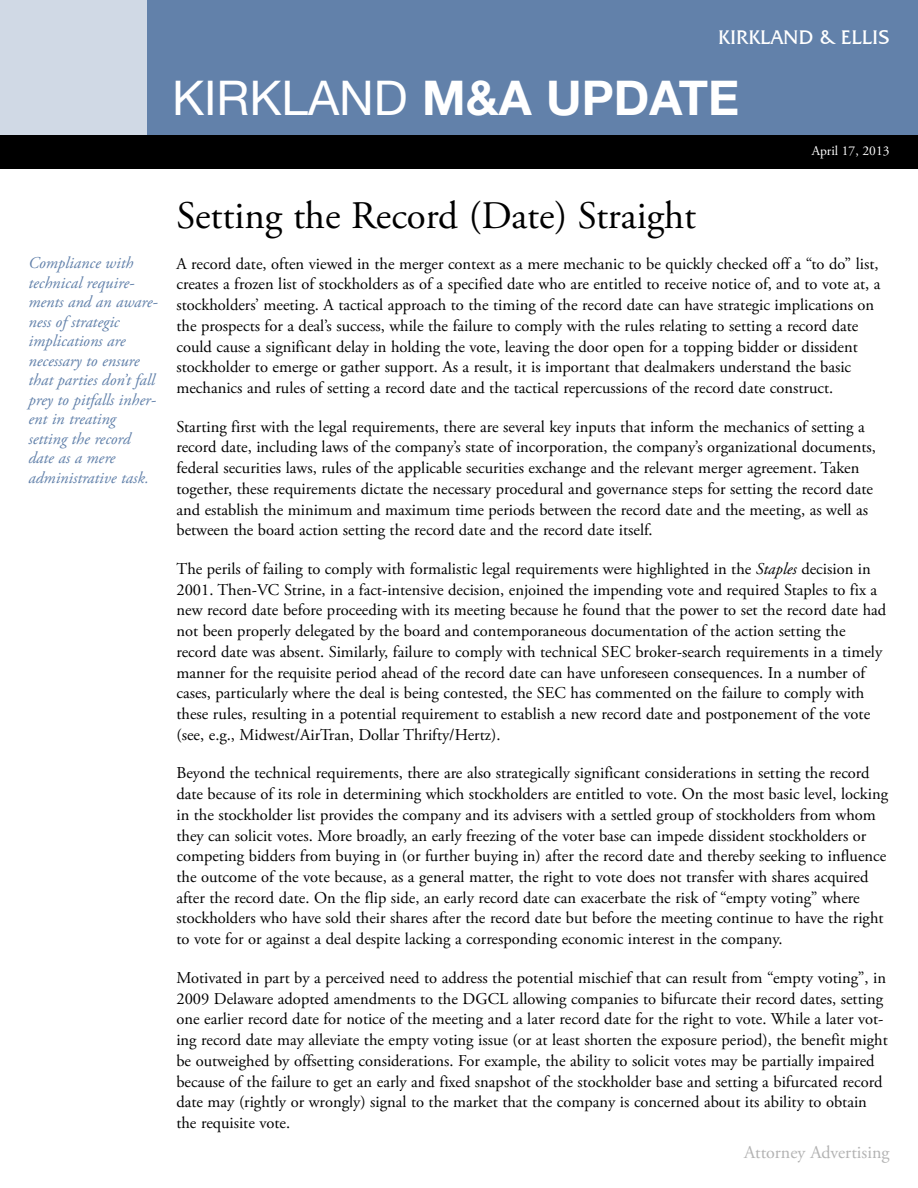
<style>
.page{position:relative;width:918px;height:1188px;background:#fff}
.page>*{position:absolute;margin:0;border:0;box-sizing:border-box;transform-origin:0 0}
.t1{font:700 48px "Helvetica Neue LT Std";color:#fff}
.t2{font:39px "Adobe Garamond Pro";color:#000}
.t3{font:20.25px "Friz Quadrata IT Cby BT";color:#fff}
.t4{font:18px "Adobe Garamond Pro";color:#b3b3b3}
.t5{font:16.5px/20.7px "Adobe Garamond Pro";color:#000}
.t6{font:italic 16.5px/19.5px "Adobe Garamond Pro";color:#6281aa}
.t7{font:13.5px "Adobe Garamond Pro";color:#fff}
.s1{font-weight:400}
.s2{font-style:italic}
</style>
<div class="page">
<div style="left:119px;top:0;width:799px;height:135px;background:#6281aa"></div>
<div style="left:0;top:0;width:146px;height:135px;background:#d0d9e5"></div>
<div style="left:0;top:135px;width:918px;height:34px;background:#000"></div>
<p class="t6" style="left:28px;top:255px;width:130px">Compliance with technical require&shy;ments and an aware&shy;ness of strategic implications are necessary to ensure that parties don’t fall prey to pitfalls inher&shy;ent in treating setting the record date as a mere administrative task.</p>
<p class="t3" style="left:718px;top:25px;width:173px">KIRKLAND &amp; ELLIS</p>
<h1 class="t1" style="left:172px;top:81px;width:569px"><span class="s1">KIRKLAND</span> M&amp;A UPDATE</h1>
<h2 class="t2" style="left:176px;top:200px;width:521px">Setting the Record (Date) Straight</h2>
<p class="t7" style="left:812px;top:145px;width:79px">April 17, 2013</p>
<p class="t5" style="left:176px;top:254px;width:705px">A record date, often viewed in the merger context as a mere mechanic to be quickly checked off a “to do” list, creates a frozen list of stockholders as of a specified date who are entitled to receive notice of, and to vote at, a stockholders’ meeting. A tactical approach to the timing of the record date can have strategic implications on the prospects for a deal’s success, while the failure to comply with the rules relating to setting a record date could cause a significant delay in holding the vote, leaving the door open for a topping bidder or dissident stockholder to emerge or gather support. As a result, it is important that dealmakers understand the basic mechanics and rules of setting a record date and the tactical repercussions of the record date construct.</p>
<p class="t5" style="left:176px;top:418px;width:701px">Starting first with the legal requirements, there are several key inputs that inform the mechanics of setting a record date, including laws of the company’s state of incorporation, the company’s organizational documents, federal securities laws, rules of the applicable securities exchange and the relevant merger agreement. Taken together, these requirements dictate the necessary procedural and governance steps for setting the record date and establish the minimum and maximum time periods between the record date and the meeting, as well as between the board action setting the record date and the record date itself.</p>
<p class="t5" style="left:176px;top:560px;width:711px">The perils of failing to comply with formalistic legal requirements were highlighted in the <span class="s2">Staples</span> decision in 2001. Then-VC Strine, in a fact-intensive decision, enjoined the impending vote and required Staples to fix a new record date before proceeding with its meeting because he found that the power to set the record date had not been properly delegated by the board and contemporaneous documentation of the action setting the record date was absent. Similarly, failure to comply with technical SEC broker-search requirements in a timely manner for the requisite period ahead of the record date can have unforeseen consequences. In a number of cases, particularly where the deal is being contested, the SEC has commented on the failure to comply with these rules, resulting in a potential requirement to establish a new record date and postponement of the vote (see, e.g., Midwest/AirTran, Dollar Thrifty/Hertz).</p>
<p class="t5" style="left:176px;top:764px;width:713px">Beyond the technical requirements, there are also strategically significant considerations in setting the record date because of its role in determining which stockholders are entitled to vote. On the most basic level, locking in the stockholder list provides the company and its advisers with a settled group of stockholders from whom they can solicit votes. More broadly, an early freezing of the voter base can impede dissident stockholders or competing bidders from buying in (or further buying in) after the record date and thereby seeking to influence the outcome of the vote because, as a general matter, the right to vote does not transfer with shares acquired after the record date. On the flip side, an early record date can exacerbate the risk of “empty voting” where stockholders who have sold their shares after the record date but before the meeting continue to have the right to vote for or against a deal despite lacking a corresponding economic interest in the company.</p>
<p class="t5" style="left:176px;top:969px;width:713px">Motivated in part by a perceived need to address the potential mischief that can result from “empty voting”, in 2009 Delaware adopted amendments to the DGCL allowing companies to bifurcate their record dates, setting one earlier record date for notice of the meeting and a later record date for the right to vote. While a later vot&shy;ing record date may alleviate the empty voting issue (or at least shorten the exposure period), the benefit might be outweighed by offsetting considerations. For example, the ability to solicit votes may be partially impaired because of the failure to get an early and fixed snapshot of the stockholder base and setting a bifurcated record date may (rightly or wrongly) signal to the market that the company is concerned about its ability to obtain the requisite vote.</p>
<p class="t4" style="left:744px;top:1145px;width:147px">Attorney Advertising</p>
</div>
